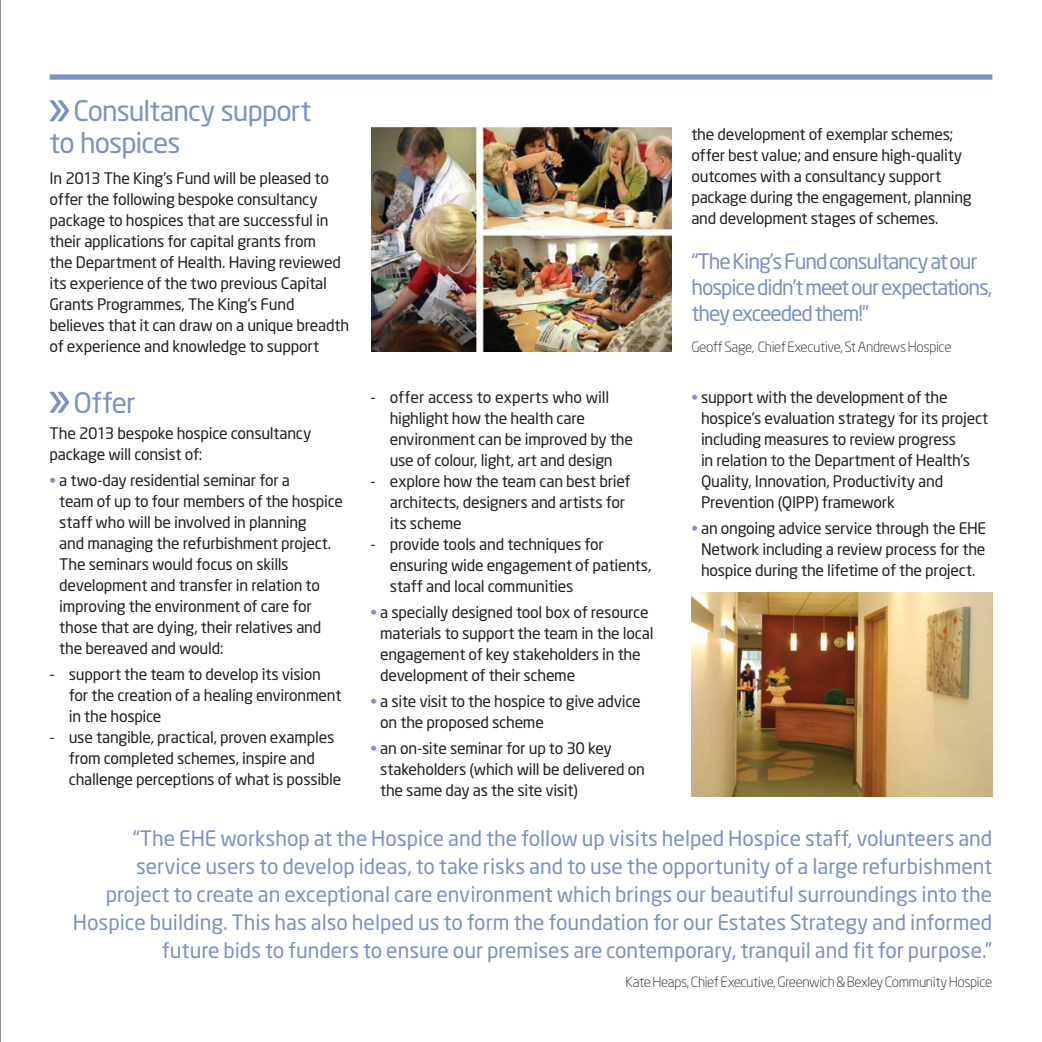
<style>
.page{position:relative;width:1042px;height:1042px;background:#fff}
.page>*{position:absolute;margin:0;border:0;box-sizing:border-box;transform-origin:0 0}
.t1{font:28px/31.5px "Neo Sans";letter-spacing:-.03em;color:#7b91c4}
._01_page_header{font:21px/28px "Neo Sans";color:#7b91c4;text-align:right}
._01_page_header-2{font:21px/26.2px "Neo Sans";letter-spacing:-.05em;color:#7b91c4}
.t2{font:15.75px/21px "Neo Sans";letter-spacing:-.015em;color:#231f20}
._01_page_header-3{font:300 14px "Neo Sans";letter-spacing:-.025em;color:#231f20}
.s1{color:#7b91c4}
</style>
<div class="page">
<hr style="left:0;top:0;width:1px;height:1042px;background:#231f20">
<img style="left:371px;top:128px;width:300px;height:223px">
<svg style="left:50px;top:392px;width:19px;height:21px"></svg>
<img style="left:691px;top:592px;width:301px;height:204px">
<div style="left:50px;top:74px;width:942px;height:6px;background:#7b91c4"></div>
<svg style="left:50px;top:100px;width:19px;height:21px"></svg>
<p class="t1" style="left:50px;top:95px;width:263px;text-indent:24px">Consultancy support to hospices</p>
<p class="t2" style="left:50px;top:167px;width:301px">In 2013 The King’s Fund will be pleased to offer the following bespoke consultancy package to hospices that are successful in their applications for capital grants from<br>the Department of Health. Having reviewed its experience of the two previous Capital Grants Programmes, The King’s Fund believes that it can draw on a unique breadth of experience and knowledge to support</p>
<p class="t1" style="left:73px;top:386px;width:64px">Offer</p>
<p class="t2" style="left:50px;top:422px;width:263px">The 2013 bespoke hospice consultancy package will consist of:</p>
<p class="t2" style="left:59px;top:469px;width:285px;text-indent:-10px"><span class="s1">•</span> a two-day residential seminar for a<br>team of up to four members of the hospice staff who will be involved in planning<br>and managing the refurbishment project.<br>The seminars would focus on skills development and transfer in relation to improving the environment of care for those that are dying, their relatives and the bereaved and would:</p>
<p class="t2" style="left:69px;top:663px;width:274px;text-indent:-19px">- support the team to develop its vision for the creation of a healing environment in the hospice</p>
<p class="t2" style="left:69px;top:726px;width:274px;text-indent:-19px">- use tangible, practical, proven examples from completed schemes, inspire and challenge perceptions of what is possible</p>
<p class="t2" style="left:390px;top:386px;width:245px;text-indent:-19px">- offer access to experts who will highlight how the health care environment can be improved by the use of colour, light, art and design</p>
<p class="t2" style="left:390px;top:470px;width:242px;text-indent:-19px">- explore how the team can best brief architects, designers and artists for its scheme</p>
<p class="t2" style="left:390px;top:533px;width:263px;text-indent:-19px">- provide tools and techniques for ensuring wide engagement of patients, staff and local communities</p>
<p class="t2" style="left:380px;top:601px;width:275px;text-indent:-10px"><span class="s1">•</span> a specially designed tool box of resource materials to support the team in the local engagement of key stakeholders in the development of their scheme</p>
<p class="t2" style="left:380px;top:690px;width:262px;text-indent:-10px"><span class="s1">•</span> a site visit to the hospice to give advice on the proposed scheme</p>
<p class="t2" style="left:380px;top:737px;width:266px;text-indent:-10px"><span class="s1">•</span> an on-site seminar for up to 30 key stakeholders (which will be delivered on the same day as the site visit)</p>
<p class="t2" style="left:691px;top:124px;width:282px">the development of exemplar schemes; offer best value; and ensure high-quality outcomes with a consultancy support package during the engagement, planning and development stages of schemes.</p>
<p class="_01_page_header-2" style="left:691px;top:247px;width:302px">“The King’s Fund consultancy at our hospice didn’t meet our expectations, they exceeded them!”</p>
<p class="_01_page_header-3" style="left:691px;top:339px;width:262px">Geoff Sage, Chief Executive, St Andrews Hospice</p>
<p class="t2" style="left:701px;top:386px;width:289px;text-indent:-10px"><span class="s1">•</span> support with the development of the hospice’s evaluation strategy for its project including measures to review progress<br>in relation to the Department of Health’s Quality, Innovation, Productivity and Prevention (QIPP) framework</p>
<p class="t2" style="left:691px;top:517px;width:296px;text-align:center"><span class="s1">•</span> an ongoing advice service through the EHE<br>Network including a review process for the hospice during the lifetime of the project.</p>
<p class="_01_page_header" style="left:73px;top:824px;width:921px">“The EHE workshop at the Hospice and the follow up visits helped Hospice staff, volunteers and service users to develop ideas, to take risks and to use the opportunity of a large refurbishment project to create an exceptional care environment which brings our beautiful surroundings into the Hospice building. This has also helped us to form the foundation for our Estates Strategy and informed future bids to funders to ensure our premises are contemporary, tranquil and fit for purpose.”</p>
<p class="_01_page_header-3" style="left:625px;top:973px;width:368px">Kate Heaps, Chief Executive, Greenwich &amp; Bexley Community Hospice</p>
</div>
